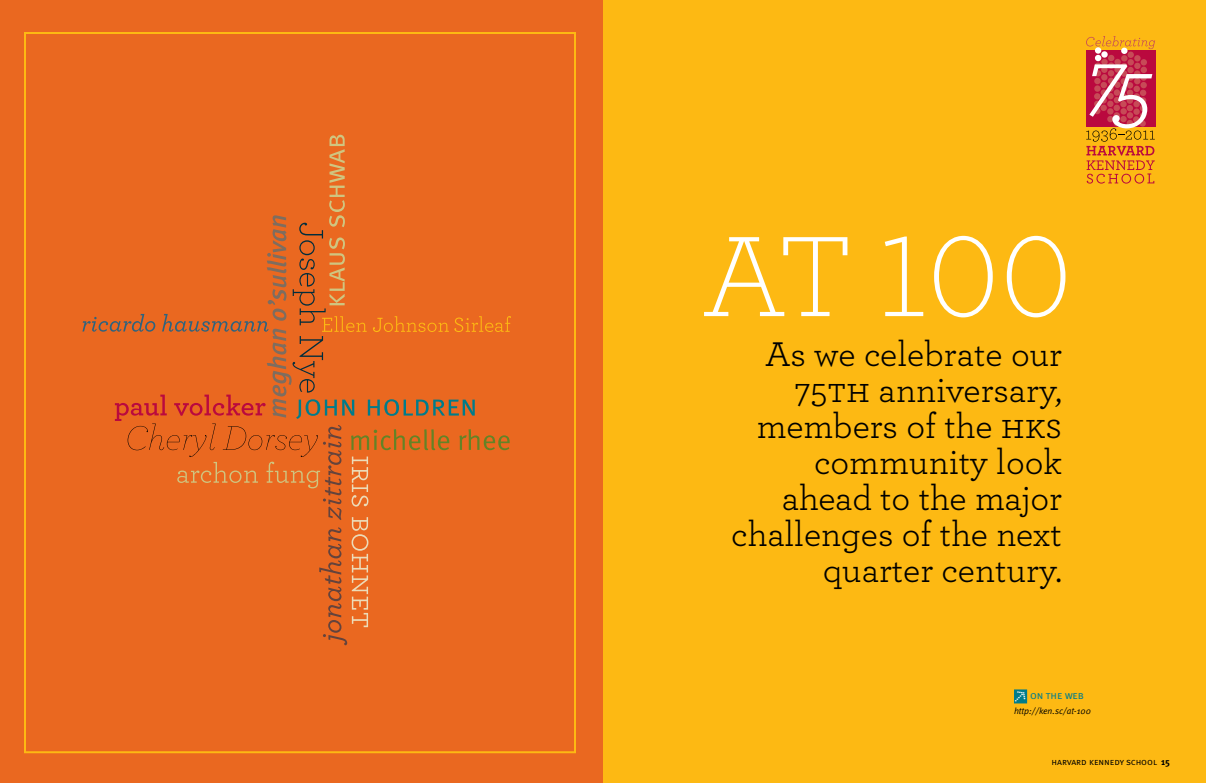
<style>
.page{position:relative;width:1206px;height:783px;background:#fff}
.page>*{position:absolute;margin:0;border:0;box-sizing:border-box;transform-origin:0 0}
.t1{font:120px "Archer Light SC";color:#fff}
.t2{font:36px/36px "Archer";color:#000;text-align:right}
.t3{font:11px "Meta Normal Caps";letter-spacing:-.01em;color:#007c8b}
.t4{font:9.5px "Meta Normal Caps";color:#000}
.t5{font:italic 9px "Meta Normal";letter-spacing:-.005em;color:#000}
.s1{font-family:"Archer Book SC"}
.s2{font-family:"Meta Medium Expert";color:#fff}
.s3{font-family:"Meta Bold Caps"}
</style>
<div class="page">
<div style="left:603px;top:0;width:603px;height:783px;background:#fdb913"></div>
<div style="left:0;top:0;width:603px;height:783px;background:#ea6820"></div>
<svg style="left:1086px;top:36px;width:69px;height:148px"></svg>
<svg style="left:82px;top:135px;width:429px;height:510px"></svg>
<div style="left:1014px;top:689px;width:13px;height:14px;background:#007c8b"></div>
<h1 class="t1" style="left:702px;top:201px;width:372px">at 100</h1>
<p class="t2" style="left:731px;top:335px;width:332px">As we celebrate our<br>75<span class="s1">th</span> anniversary, members of the <span class="s1">hks </span>community look ahead to the major challenges of the next quarter century.</p>
<p class="t3" style="left:1014px;top:689px;width:72px"><span class="s2">r</span> on the web</p>
<p class="t5" style="left:1014px;top:706px;width:79px">http://ken.sc/at-100</p>
<p class="t4" style="left:1052px;top:756px;width:120px">harvard kennedy school <span class="s3">15</span></p>
</div>
